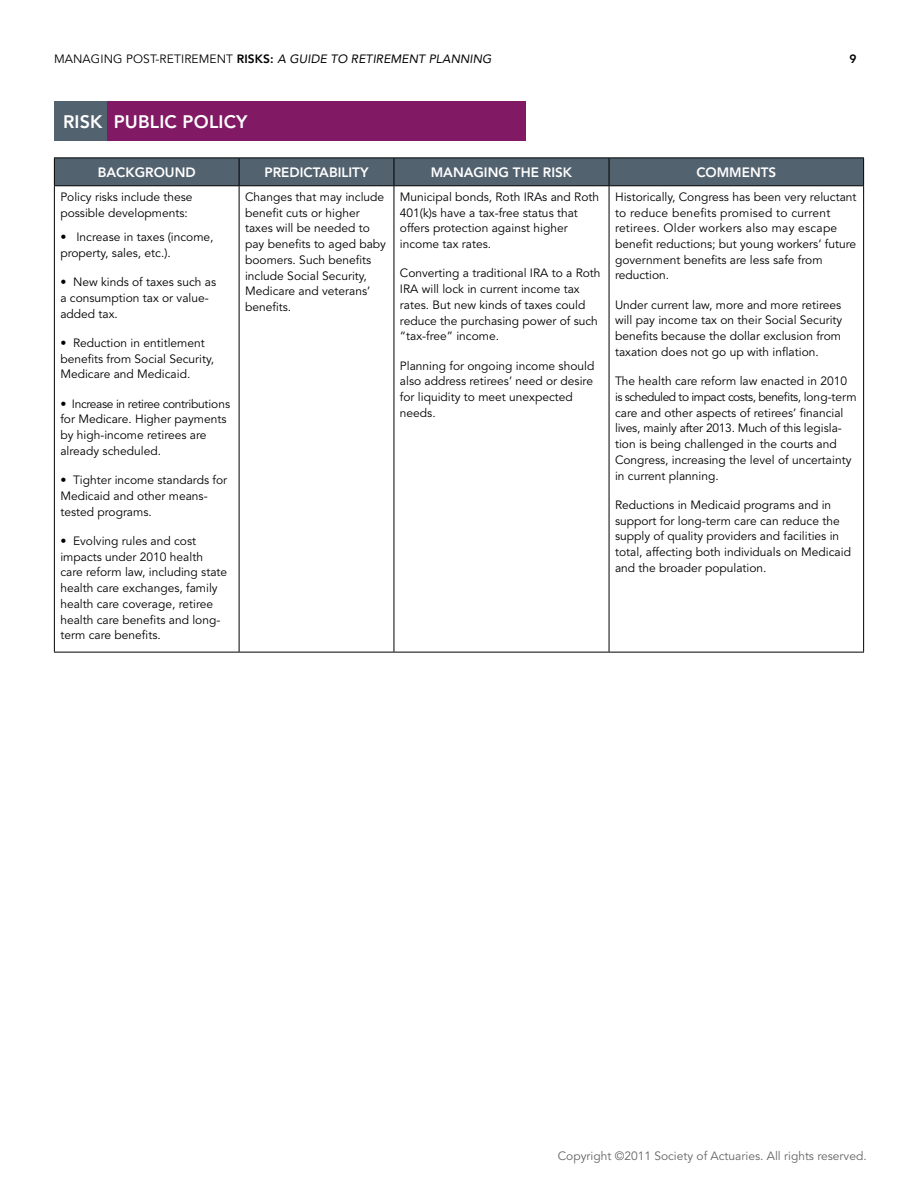
<style>
.page{position:relative;width:918px;height:1188px;background:#fff}
.page>*{position:absolute;margin:0;border:0;box-sizing:border-box;transform-origin:0 0}
.t1{font:800 18px "Avenir";letter-spacing:.01em;color:#fff}
.t2{font:800 13.5px "Avenir";color:#fff}
.t3{font:12px/15.8px "Avenir";color:#000}
.t4{font:italic 12px "Avenir";letter-spacing:.01em;color:#000}
.t5{font:12px "Avenir";color:#636466}
.t6{font:800 12px "Avenir";color:#000}
.s1{font-style:normal}
.s2{font-weight:800;font-style:normal}
</style>
<div class="page">
<div style="left:54px;top:102px;width:471px;height:39px;background:#811964"></div>
<svg style="left:54px;top:158px;width:810px;height:28px;background:#4e5d69"></svg>
<hr style="left:54px;top:186px;width:1px;height:466px;background:#000">
<hr style="left:239px;top:186px;width:1px;height:466px;background:#000">
<hr style="left:394px;top:186px;width:1px;height:466px;background:#000">
<hr style="left:609px;top:186px;width:1px;height:466px;background:#000">
<hr style="left:863px;top:186px;width:1px;height:466px;background:#000">
<hr style="left:54px;top:652px;width:185px;height:1px;background:#000">
<hr style="left:239px;top:652px;width:155px;height:1px;background:#000">
<hr style="left:394px;top:652px;width:215px;height:1px;background:#000">
<hr style="left:609px;top:652px;width:255px;height:1px;background:#000">
<div style="left:54px;top:102px;width:52px;height:39px;background:#53626f"></div>
<p class="t4" style="left:54px;top:52px;width:439px"><span class="s1">MANAGING POST-RETIREMENT</span> <span class="s2">RISKS:</span> A GUIDE TO RETIREMENT PLANNING</p>
<p class="t6" style="left:849px;top:52px;width:9px">9</p>
<h1 class="t1" style="left:63px;top:111px;width:74px">RISK PUBLIC</h1>
<h1 class="t1" style="left:183px;top:111px;width:23px">POLICY</h1>
<p class="t2" style="left:98px;top:164px;width:99px">BACKGROUND</p>
<p class="t2" style="left:265px;top:164px;width:106px">PREDICTABILITY</p>
<p class="t2" style="left:431px;top:164px;width:143px">MANAGING THE RISK</p>
<p class="t2" style="left:696px;top:164px;width:81px">COMMENTS</p>
<p class="t3" style="left:60px;top:189px;width:134px">Policy risks include these possible developments:</p>
<p class="t3" style="left:60px;top:229px;width:155px">• Increase in taxes (income, property, sales, etc.).</p>
<p class="t3" style="left:60px;top:274px;width:157px">• New kinds of taxes such as a consumption tax or value&shy;added tax.</p>
<p class="t3" style="left:60px;top:335px;width:155px">• Reduction in entitlement benefits from Social Security,<br>Medicare and Medicaid.</p>
<p class="t3" style="left:60px;top:396px;width:171px">• Increase in retiree contributions for Medicare. Higher payments by high-income retirees are already scheduled.</p>
<p class="t3" style="left:60px;top:472px;width:168px">• Tighter income standards for<br>Medicaid and other means&shy;tested programs.</p>
<p class="t3" style="left:60px;top:533px;width:168px">• Evolving rules and cost impacts under 2010 health care reform law, including state health care exchanges, family health care coverage, retiree health care benefits and long&shy;term care benefits.</p>
<p class="t3" style="left:615px;top:189px;width:243px">Historically, Congress has been very reluctant to reduce benefits promised to current retirees. Older workers also may escape benefit reductions; but young workers’ future government benefits are less safe from reduction.</p>
<p class="t3" style="left:615px;top:297px;width:229px;text-align:justify">Under current law, more and more retirees will pay income tax on their Social Security benefits because the dollar exclusion from taxation does not go up with inflation.</p>
<p class="t3" style="left:615px;top:374px;width:243px">The health care reform law enacted in 2010 is scheduled to impact costs, benefits, long-term care and other aspects of retirees’ financial lives, mainly after 2013. Much of this legisla&shy;tion is being challenged in the courts and Congress, increasing the level of uncertainty in current planning.</p>
<p class="t3" style="left:615px;top:497px;width:237px">Reductions in Medicaid programs and in support for long-term care can reduce the supply of quality providers and facilities in total, affecting both individuals on Medicaid and the broader population.</p>
<p class="t3" style="left:245px;top:189px;width:142px">Changes that may include benefit cuts or higher taxes will be needed to pay benefits to aged baby boomers. Such benefits include Social Security,<br>Medicare and veterans’ benefits.</p>
<p class="t3" style="left:400px;top:189px;width:201px">Municipal bonds, Roth IRAs and Roth<br>401(k)s have a tax-free status that offers protection against higher income tax rates.</p>
<p class="t3" style="left:400px;top:266px;width:202px">Converting a traditional IRA to a Roth<br>IRA will lock in current income tax rates. But new kinds of taxes could reduce the purchasing power of such “tax-free” income.</p>
<p class="t3" style="left:400px;top:358px;width:196px">Planning for ongoing income should also address retirees’ need or desire for liquidity to meet unexpected needs.</p>
<p class="t5" style="left:558px;top:1149px;width:310px">Copyright ©2011 Society of Actuaries. All rights reserved.</p>
</div>
